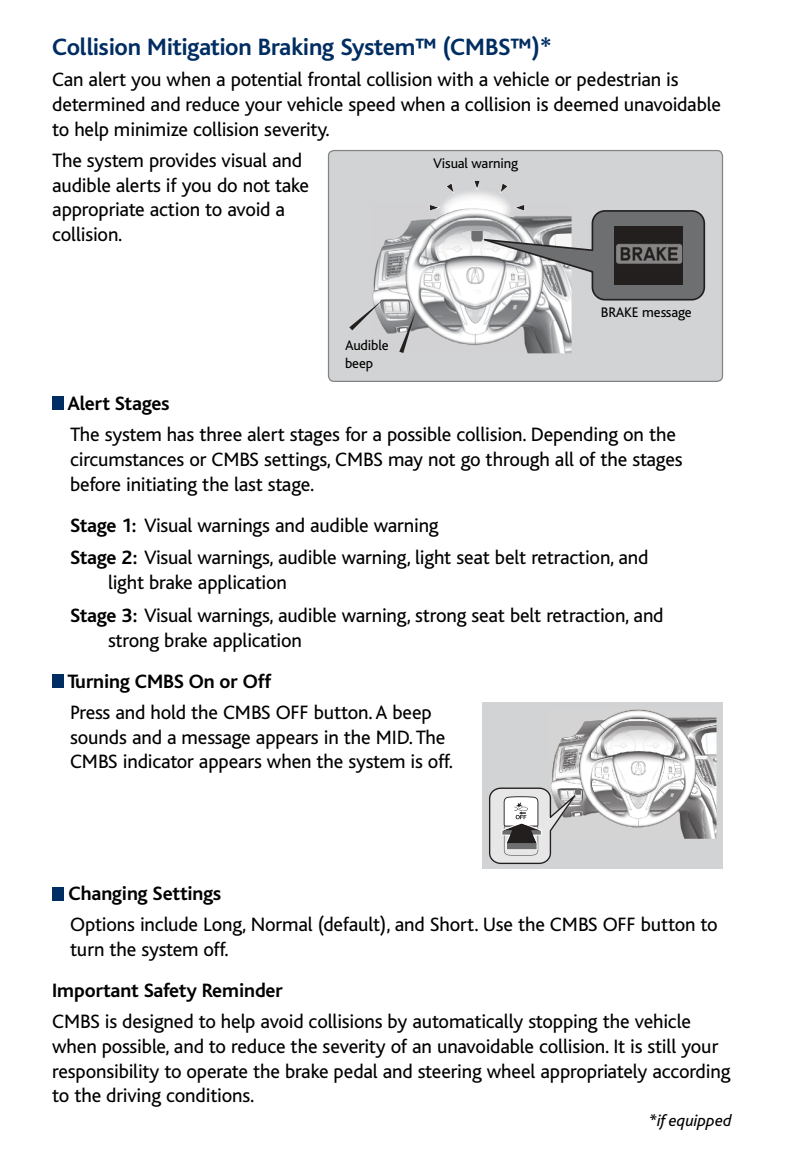
<style>
.page{position:relative;width:795px;height:1161px;background:#fff}
.page>*{position:absolute;margin:0;border:0;box-sizing:border-box;transform-origin:0 0}
.t1{font:700 24.8px "Bliss";letter-spacing:-.025em;color:#002d62}
.t2{font:20.2px/24.7px "Bliss";letter-spacing:-.005em;color:#000}
.t3{font:700 20.2px "Bliss";letter-spacing:-.01em;color:#000}
.t4{font:italic 16.9px "Bliss";letter-spacing:-.005em;color:#000}
.t5{font:14.5px/17.4px "Bliss";letter-spacing:-.01em;color:#000}
.s1{font-weight:700}
</style>
<div class="page">
<div style="left:329px;top:151px;width:393px;height:230px;background:#d1d3d4"></div>
<div style="left:349px;top:180px;width:356px;height:174px;background:#d2d3d4"></div>
<img style="left:370px;top:204px;width:202px;height:149px">
<img style="left:438px;top:187px;width:75px;height:17px">
<img style="left:435px;top:204px;width:36px;height:16px">
<svg style="left:500px;top:183px;width:8px;height:11px"></svg>
<svg style="left:429px;top:204px;width:11px;height:7px"></svg>
<svg style="left:446px;top:183px;width:8px;height:11px"></svg>
<svg style="left:474px;top:180px;width:6px;height:10px"></svg>
<svg style="left:471px;top:204px;width:234px;height:97px"></svg>
<svg style="left:399px;top:311px;width:17px;height:42px"></svg>
<svg style="left:349px;top:300px;width:34px;height:30px"></svg>
<img style="left:614px;top:227px;width:69px;height:58px">
<div style="left:328px;top:150px;width:395px;height:232px;border:1px solid #808285;border-radius:5px"></div>
<div style="left:482px;top:703px;width:240px;height:166px;background:#d1d3d4"></div>
<img style="left:551px;top:709px;width:166px;height:130px">
<svg style="left:489px;top:788px;width:92px;height:76px"></svg>
<div style="left:52px;top:397px;width:12px;height:13px;background:#002d62"></div>
<div style="left:52px;top:675px;width:12px;height:13px;background:#002d62"></div>
<div style="left:52px;top:887px;width:12px;height:13px;background:#002d62"></div>
<p class="t1" style="left:52px;top:34px;width:501px">Collision Mitigation Braking System™ (CMBS™)*</p>
<p class="t2" style="left:52px;top:68px;width:670px">Can alert you when a potential frontal collision with a vehicle or pedestrian is determined and reduce your vehicle speed when a collision is deemed unavoidable to help minimize collision severity.</p>
<p class="t2" style="left:52px;top:148px;width:259px">The system provides visual and audible alerts if you do not take appropriate action to avoid a collision.</p>
<p class="t5" style="left:433px;top:154px;width:86px">Visual warning</p>
<p class="t5" style="left:345px;top:337px;width:45px">Audible beep</p>
<p class="t5" style="left:601px;top:304px;width:92px">BRAKE message</p>
<p class="t3" style="left:67px;top:393px;width:104px">Alert Stages</p>
<p class="t2" style="left:70px;top:423px;width:614px">The system has three alert stages for a possible collision. Depending on the circumstances or CMBS settings, CMBS may not go through all of the stages before initiating the last stage.</p>
<p class="t2" style="left:70px;top:509px;width:580px;line-height:32.8px"><span class="s1">Stage 1:</span> Visual warnings and audible warning<br><span class="s1">Stage 2:</span> Visual warnings, audible warning, light seat belt retraction, and</p>
<p class="t2" style="left:70px;top:567px;width:595px;line-height:32.8px;text-indent:38px">light brake application<br><span class="s1">Stage 3:</span> Visual warnings, audible warning, strong seat belt retraction, and</p>
<p class="t2" style="left:108px;top:628px;width:195px">strong brake application</p>
<p class="t3" style="left:67px;top:671px;width:205px">Turning CMBS On or Off</p>
<p class="t2" style="left:70px;top:700px;width:385px">Press and hold the CMBS OFF button. A beep sounds and a message appears in the MID. The<br>CMBS indicator appears when the system is off.</p>
<p class="t3" style="left:69px;top:883px;width:154px">Changing Settings</p>
<p class="t2" style="left:70px;top:913px;width:649px">Options include Long, Normal (default), and Short. Use the CMBS OFF button to turn the system off.</p>
<p class="t3" style="left:52px;top:980px;width:232px">Important Safety Reminder</p>
<p class="t2" style="left:52px;top:1010px;width:680px">CMBS is designed to help avoid collisions by automatically stopping the vehicle when possible, and to reduce the severity of an unavoidable collision. It is still your responsibility to operate the brake pedal and steering wheel appropriately according to the driving conditions.</p>
<p class="t4" style="left:649px;top:1112px;width:84px">*if equipped</p>
</div>
